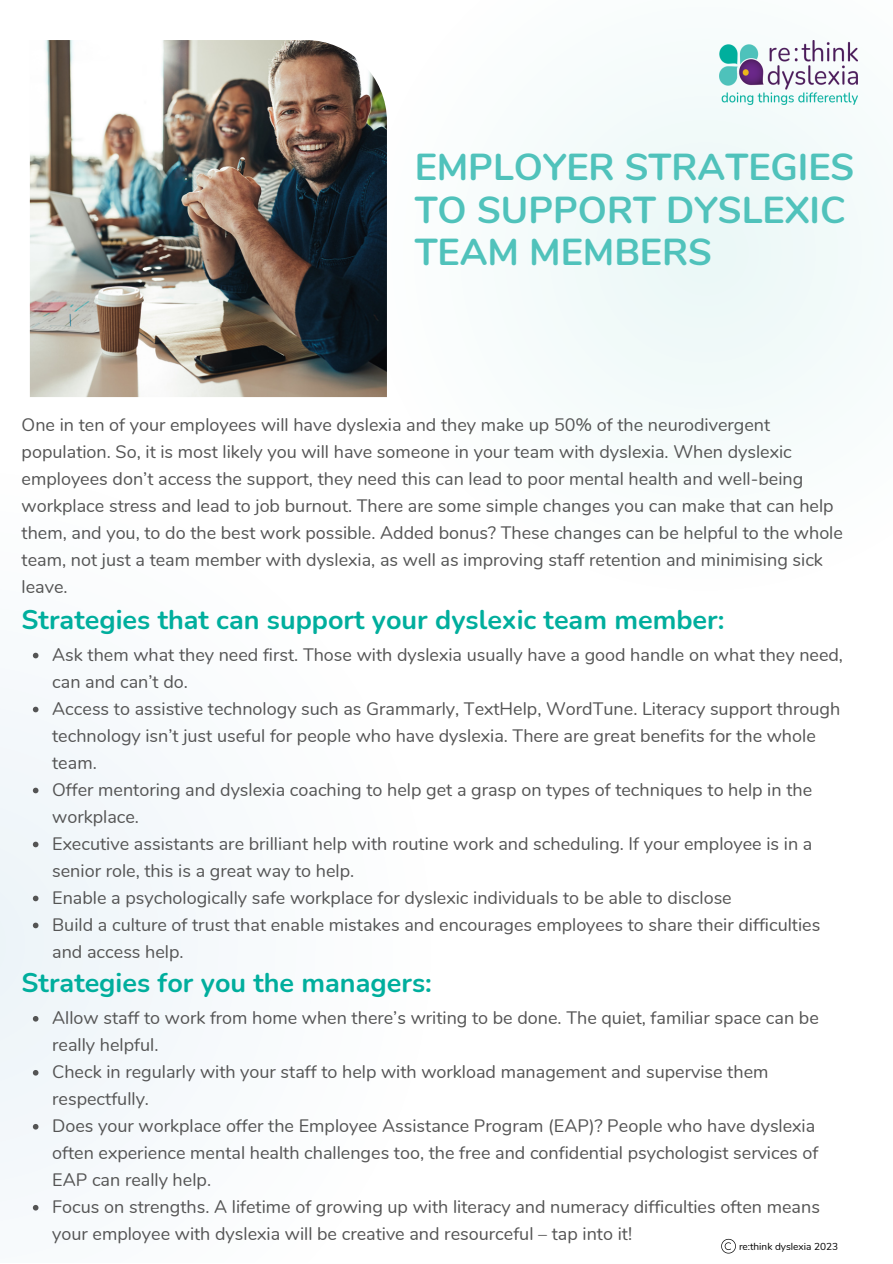
<style>
.page{position:relative;width:893px;height:1264px;background:#fff}
.page>*{position:absolute;margin:0;border:0;box-sizing:border-box;transform-origin:0 0}
.t1{font:700 37.5px/42.8px "Nunito";color:#50c2bb}
.t2{font:700 27px "Nunito";color:#00ae9d}
.t3{font:18px/27px "Nunito";color:#545454}
.t4{font:10.05px "Nunito";color:#000}
</style>
<div class="page">
<div style="left:325px;top:48px;width:559px;height:383px;background:#f4fbfb"></div>
<svg style="left:0;top:407px;width:494px;height:804px"></svg>
<img style="left:30px;top:40px;width:357px;height:357px">
<img style="left:719px;top:40px;width:138px;height:64px">
<svg style="left:721px;top:1238px;width:14px;height:15px"></svg>
<svg style="left:33px;top:652px;width:5px;height:6px"></svg>
<svg style="left:33px;top:706px;width:5px;height:6px"></svg>
<svg style="left:33px;top:787px;width:5px;height:6px"></svg>
<svg style="left:33px;top:841px;width:5px;height:6px"></svg>
<svg style="left:33px;top:895px;width:5px;height:6px"></svg>
<svg style="left:33px;top:922px;width:5px;height:6px"></svg>
<svg style="left:33px;top:1015px;width:5px;height:6px"></svg>
<svg style="left:33px;top:1069px;width:5px;height:6px"></svg>
<svg style="left:33px;top:1123px;width:5px;height:6px"></svg>
<svg style="left:33px;top:1204px;width:5px;height:6px"></svg>
<h1 class="t1" style="left:414px;top:146px;width:441px">EMPLOYER STRATEGIES<br>TO SUPPORT DYSLEXIC<br>TEAM MEMBERS</h1>
<p class="t3" style="left:22px;top:412px;width:822px">One in ten of your employees will have dyslexia and they make up 50% of the neurodivergent population. So, it is most likely you will have someone in your team with dyslexia. When dyslexic employees don’t access the support, they need this can lead to poor mental health and well-being workplace stress and lead to job burnout. There are some simple changes you can make that can help them, and you, to do the best work possible. Added bonus? These changes can be helpful to the whole team, not just a team member with dyslexia, as well as improving staff retention and minimising sick leave.</p>
<h2 class="t2" style="left:22px;top:602px;width:704px">Strategies that can support your dyslexic team member:</h2>
<p class="t3" style="left:52px;top:641px;width:792px">Ask them what they need first. Those with dyslexia usually have a good handle on what they need, can and can’t do.<br>Access to assistive technology such as Grammarly, TextHelp, WordTune. Literacy support through technology isn’t just useful for people who have dyslexia. There are great benefits for the whole team.<br>Offer mentoring and dyslexia coaching to help get a grasp on types of techniques to help in the workplace.<br>Executive assistants are brilliant help with routine work and scheduling. If your employee is in a senior role, this is a great way to help.<br>Enable a psychologically safe workplace for dyslexic individuals to be able to disclose<br>Build a culture of trust that enable mistakes and encourages employees to share their difficulties and access help.</p>
<h2 class="t2" style="left:22px;top:965px;width:411px">Strategies for you the managers:</h2>
<p class="t3" style="left:52px;top:1004px;width:769px">Allow staff to work from home when there’s writing to be done. The quiet, familiar space can be really helpful.<br>Check in regularly with your staff to help with workload management and supervise them respectfully.<br>Does your workplace offer the Employee Assistance Program (EAP)? People who have dyslexia often experience mental health challenges too, the free and confidential psychologist services of EAP can really help.<br>Focus on strengths. A lifetime of growing up with literacy and numeracy difficulties often means your employee with dyslexia will be creative and resourceful – tap into it!</p>
<p class="t4" style="left:739px;top:1240px;width:101px">re:think dyslexia 2023</p>
</div>
